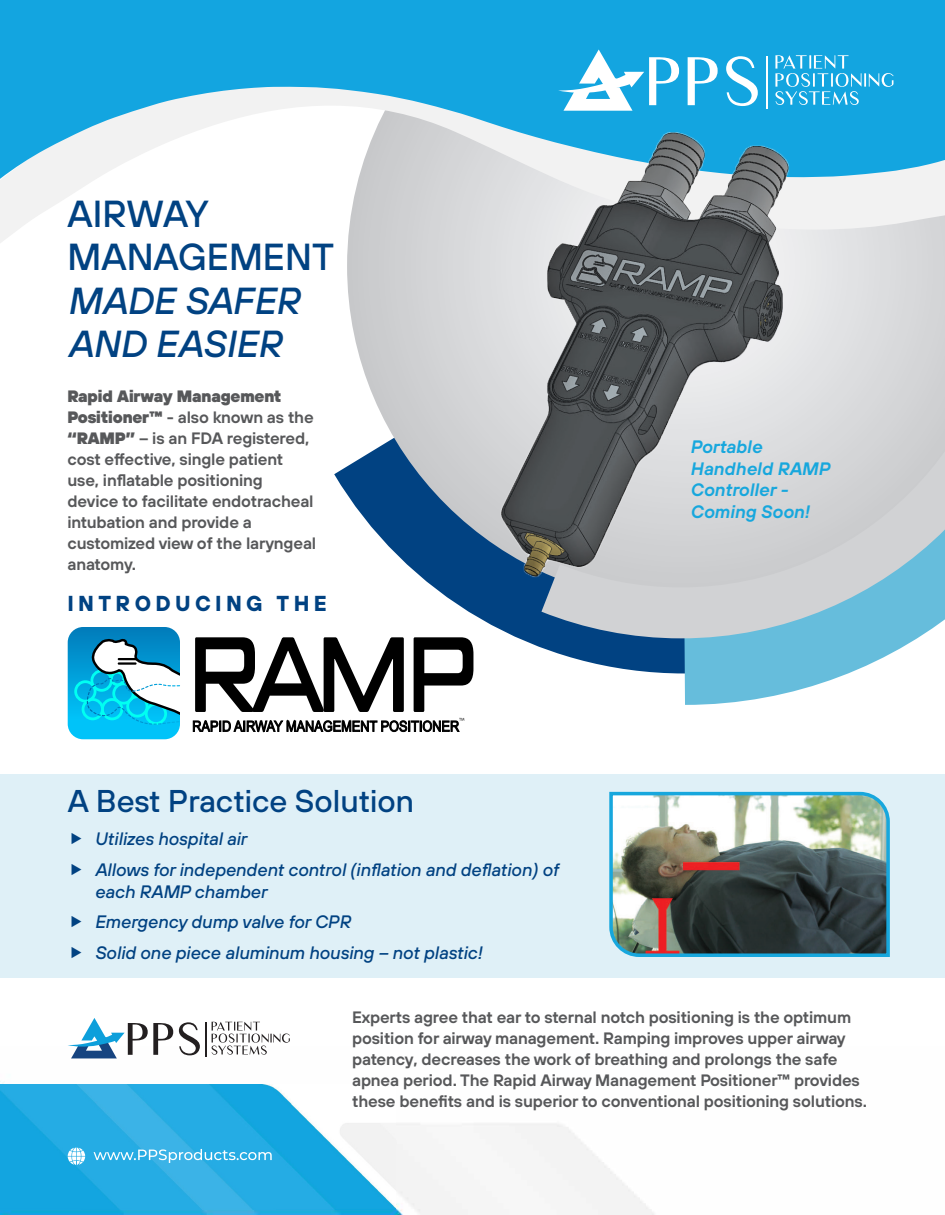
<style>
.page{position:relative;width:945px;height:1215px;background:#fff}
.page>*{position:absolute;margin:0;border:0;box-sizing:border-box;transform-origin:0 0}
.t1{font:italic 500 37.65px/43.5px "TT Hoves";color:#014282}
.t2{font:500 31.5px "TT Hoves";color:#014282}
.t3{font:700 21.6px "TT Hoves";letter-spacing:.2em;color:#014282}
.t4{font:italic 500 18px/21.6px "TT Hoves";color:#014282}
.t5{font:italic 600 18px/21.6px "TT Hoves";color:#17a7dd}
.t6{font:600 16.5px/21px "TT Hoves";letter-spacing:-.01em;color:#57585a}
.s1{font-style:normal}
.s2{font-weight:900}
</style>
<div class="page">
<div style="left:0;top:775px;width:945px;height:203px;background:#dff0f7"></div>
<svg style="left:597px;top:664px;width:273px;height:41px"></svg>
<svg style="left:347px;top:244px;width:137px;height:359px"></svg>
<svg style="left:484px;top:244px;width:461px;height:420px;background:#a9c2d1"></svg>
<img style="left:0;top:1047px;width:654px;height:168px">
<img style="left:0;top:1084px;width:396px;height:125px">
<img style="left:609px;top:791px;width:281px;height:166px">
<svg style="left:68px;top:627px;width:112px;height:112px"></svg>
<hr style="left:118px;top:662px;width:19px;height:3px;background:#000">
<svg style="left:193px;top:637px;width:280px;height:96px"></svg>
<svg style="left:0;top:179px;width:945px;height:65px"></svg>
<svg style="left:0;top:0;width:945px;height:179px;fill:#13a5e0"></svg>
<hr style="left:766px;top:56px;width:2px;height:53px;background:#fff">
<svg style="left:775px;top:55px;width:119px;height:50px;background:#3ab4e5"></svg>
<svg style="left:558px;top:49px;width:200px;height:62px"></svg>
<img style="left:472px;top:118px;width:375px;height:478px">
<hr style="left:205px;top:1022px;width:1px;height:35px;background:#231f20">
<svg style="left:212px;top:1022px;width:78px;height:33px"></svg>
<svg style="left:67px;top:1018px;width:133px;height:40px"></svg>
<svg style="left:68px;top:1148px;width:204px;height:17px;background:#56bee9"></svg>
<p class="t1" style="left:68px;top:191px;width:268px"><span class="s1">AIRWAY<br>MANAGEMENT<br></span>MADE SAFER<br>AND EASIER</p>
<p class="t6" style="left:68px;top:386px;width:250px"><span class="s2">Rapid Airway Management<br>Positioner™</span> - also known as the <span class="s2">“RAMP”</span> – is an FDA registered, cost effective, single patient use, inflatable positioning device to facilitate endotracheal intubation and provide a customized view of the laryngeal anatomy.</p>
<p class="t3" style="left:68px;top:589px;width:261px">INTRODUCING THE</p>
<p class="t2" style="left:68px;top:781px;width:348px">A Best Practice Solution</p>
<p class="t4" style="left:95px;top:828px;width:154px">Utilizes hospital air</p>
<p class="t4" style="left:95px;top:859px;width:465px">Allows for independent control (inflation and deflation) of each RAMP chamber</p>
<p class="t4" style="left:95px;top:911px;width:258px">Emergency dump valve for CPR</p>
<p class="t4" style="left:95px;top:941px;width:389px">Solid one piece aluminum housing – not plastic!</p>
<p class="t5" style="left:690px;top:435px;width:141px">Portable<br>Handheld RAMP<br>Controller -<br>Coming Soon!</p>
<p class="t6" style="left:352px;top:1006px;width:516px">Experts agree that ear to sternal notch positioning is the optimum position for airway management. Ramping improves upper airway patency, decreases the work of breathing and prolongs the safe apnea period. The Rapid Airway Management Positioner™ provides these benefits and is superior to conventional positioning solutions.</p>
</div>
